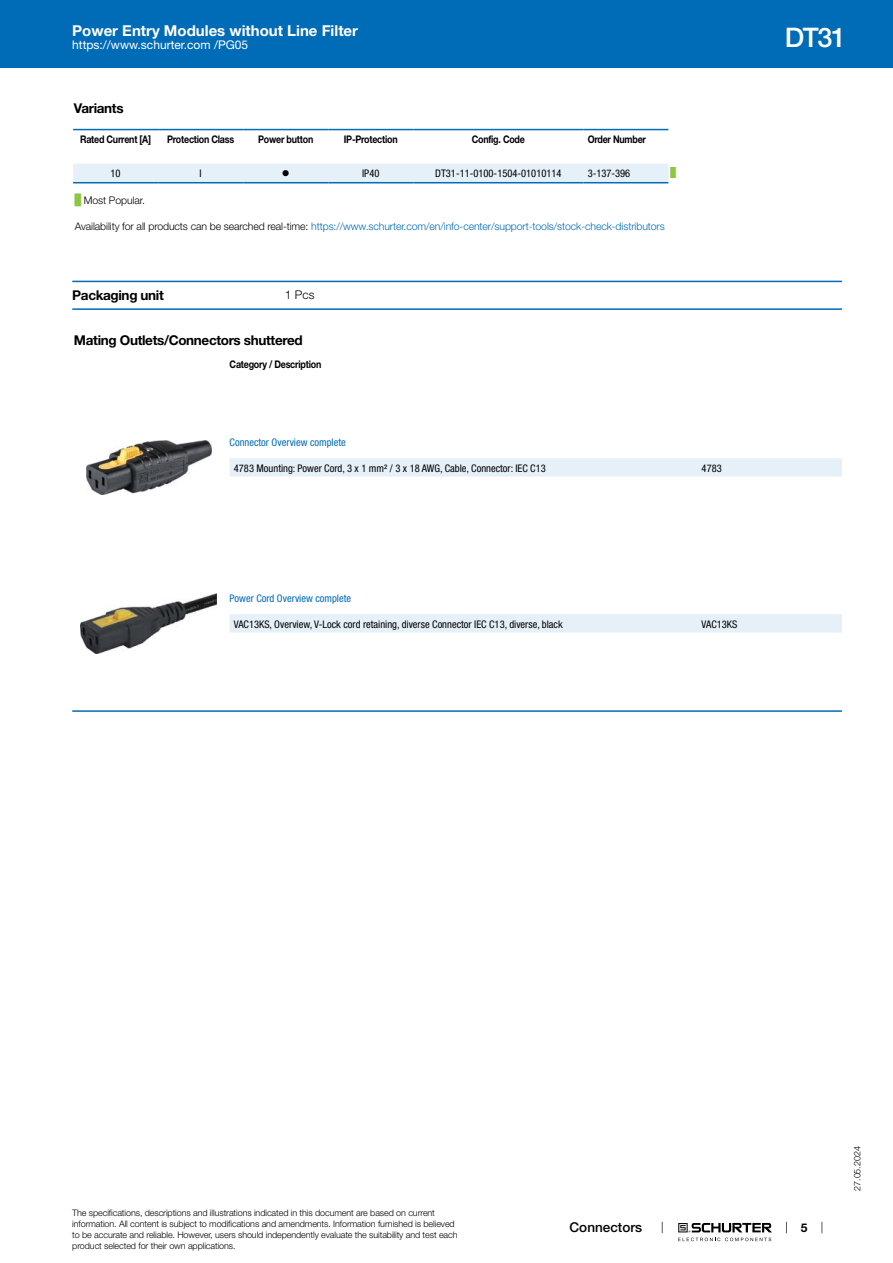
<style>
.page{position:relative;width:893px;height:1263px;background:#fff}
.page>*{position:absolute;margin:0;border:0;box-sizing:border-box;transform-origin:0 0}
.t1{font:500 27px "Helvetica Neue LT";color:#fff}
.t2{font:700 15px "Helvetica Neue LT";color:#fff}
.t3{font:700 13.5px "Helvetica Neue LT";letter-spacing:-.025em;color:#000}
.t4{font:500 13.5px "Helvetica Neue LT";color:#000}
.t5{font:12px "Helvetica Neue LT";color:#fff}
.t6{font:300 12px "Helvetica Neue LT";color:#000}
.t7{font:700 12px "Helvetica Neue LT";color:#000}
.t8{font:condensed 10.5px "Helvetica Neue LT";color:#000}
.t9{font:300 10.5px "Helvetica Neue LT";letter-spacing:-.01em;color:#006bb6}
.t10{font:700 10.5px "Helvetica Neue LT";letter-spacing:-.025em;color:#000;scale:.85 1}
.t11{font:condensed 10.5px "Helvetica Neue LT";color:#006bb6}
.t12{font:300 10.5px "Helvetica Neue LT";letter-spacing:-.01em;color:#000}
.t13{font:10.5px "Wingdings";color:#000}
.t14{font:300 9px/10.8px "Helvetica Neue LT";letter-spacing:-.01em;color:#000}
.t15{font:9px "Arial Unicode MS";color:#8dc63f}
.s1{font-family:"Arial Unicode MS";font-weight:400;color:#8dc63f}
.s2{color:#000}
</style>
<div class="page">
<svg style="left:678px;top:1223px;width:94px;height:18px"></svg>
<div style="left:0;top:0;width:893px;height:68px;background:#006bb6"></div>
<svg style="left:73px;top:130px;width:595px;height:54px"></svg>
<div style="left:73px;top:164px;width:595px;height:18px;background:#e6f0f8"></div>
<hr style="left:73px;top:129px;width:85px;height:1px;background:#006bb6">
<hr style="left:158px;top:129px;width:85px;height:1px;background:#006bb6">
<hr style="left:243px;top:129px;width:85px;height:1px;background:#006bb6">
<hr style="left:328px;top:129px;width:85px;height:1px;background:#006bb6">
<hr style="left:413px;top:129px;width:170px;height:1px;background:#006bb6">
<hr style="left:583px;top:129px;width:85px;height:1px;background:#006bb6">
<hr style="left:73px;top:182px;width:85px;height:1px;background:#006bb6">
<hr style="left:158px;top:182px;width:85px;height:1px;background:#006bb6">
<hr style="left:243px;top:182px;width:85px;height:1px;background:#006bb6">
<hr style="left:328px;top:182px;width:85px;height:1px;background:#006bb6">
<hr style="left:413px;top:182px;width:170px;height:1px;background:#006bb6">
<hr style="left:583px;top:182px;width:85px;height:1px;background:#006bb6">
<hr style="left:72px;top:281px;width:770px;height:1px;background:#006bb6">
<hr style="left:72px;top:308px;width:770px;height:2px;background:#006bb6">
<img style="left:86px;top:440px;width:126px;height:55px">
<div style="left:230px;top:458px;width:612px;height:19px;background:#e6f0f8"></div>
<img style="left:81px;top:593px;width:136px;height:60px">
<div style="left:230px;top:614px;width:612px;height:19px;background:#e6f0f8"></div>
<hr style="left:72px;top:710px;width:770px;height:2px;background:#006bb6">
<h2 class="t2" style="left:72px;top:21px;width:287px">Power Entry Modules without Line Filter</h2>
<h3 class="t5" style="left:72px;top:38px;width:178px">https://www.schurter.com /PG05</h3>
<h3 class="t3" style="left:74px;top:99px;width:51px">Variants</h3>
<p class="t10" style="left:80px;top:133px;width:85px">Rated Current [A]</p>
<p class="t10" style="left:167px;top:133px;width:80px">Protection Class</p>
<p class="t10" style="left:258px;top:133px;width:66px">Power button</p>
<p class="t10" style="left:344px;top:133px;width:65px">IP-Protection</p>
<p class="t10" style="left:472px;top:133px;width:64px">Config. Code</p>
<p class="t10" style="left:588px;top:133px;width:70px">Order Number</p>
<p class="t8" style="left:111px;top:167px;width:12px">10</p>
<p class="t8" style="left:200px;top:167px;width:4px">I</p>
<p class="t13" style="left:282px;top:167px;width:9px">●</p>
<p class="t8" style="left:362px;top:167px;width:19px">IP40</p>
<p class="t8" style="left:435px;top:167px;width:128px">DT31-11-0100-1504-01010114</p>
<p class="t8" style="left:588px;top:167px;width:44px">3-137-396</p>
<p class="t15" style="left:671px;top:167px;width:7px">█</p>
<p class="t12" style="left:75px;top:194px;width:72px"><span class="s1">█</span> Most Popular.</p>
<p class="t9" style="left:75px;top:220px;width:591px"><span class="s2">Availability for all products can be searched real-time:</span> https://www.schurter.com/en/info-center/support-tools/stock-check-distributors</p>
<h3 class="t3" style="left:72px;top:287px;width:93px">Packaging unit</h3>
<h3 class="t6" style="left:285px;top:287px;width:31px">1 Pcs</h3>
<h3 class="t3" style="left:74px;top:332px;width:230px">Mating Outlets/Connectors shuttered</h3>
<p class="t10" style="left:230px;top:358px;width:109px">Category / Description</p>
<p class="t11" style="left:230px;top:436px;width:118px">Connector Overview complete</p>
<p class="t8" style="left:234px;top:462px;width:313px">4783 Mounting: Power Cord, 3 x 1 mm² / 3 x 18 AWG, Cable, Connector: IEC C13</p>
<p class="t8" style="left:702px;top:462px;width:22px">4783</p>
<p class="t11" style="left:230px;top:592px;width:123px">Power Cord Overview complete</p>
<p class="t8" style="left:234px;top:618px;width:330px">VAC13KS, Overview, V-Lock cord retaining, diverse Connector IEC C13, diverse, black</p>
<p class="t8" style="left:702px;top:618px;width:37px">VAC13KS</p>
<h1 class="t1" style="left:785px;top:21px;width:63px">DT31</h1>
<p class="t14" style="left:72px;top:1207px;width:387px">The specifications, descriptions and illustrations indicated in this document are based on current information. All content is subject to modifications and amendments. Information furnished is believed to be accurate and reliable. However, users should independently evaluate the suitability and test each product selected for their own applications.</p>
<h3 class="t4" style="left:570px;top:1219px;width:74px">Connectors</h3>
<h3 class="t7" style="left:801px;top:1220px;width:8px">5</h3>
<p class="t14" style="left:852px;top:1191px;width:46px;rotate:-90deg">27.05.2024</p>
</div>
